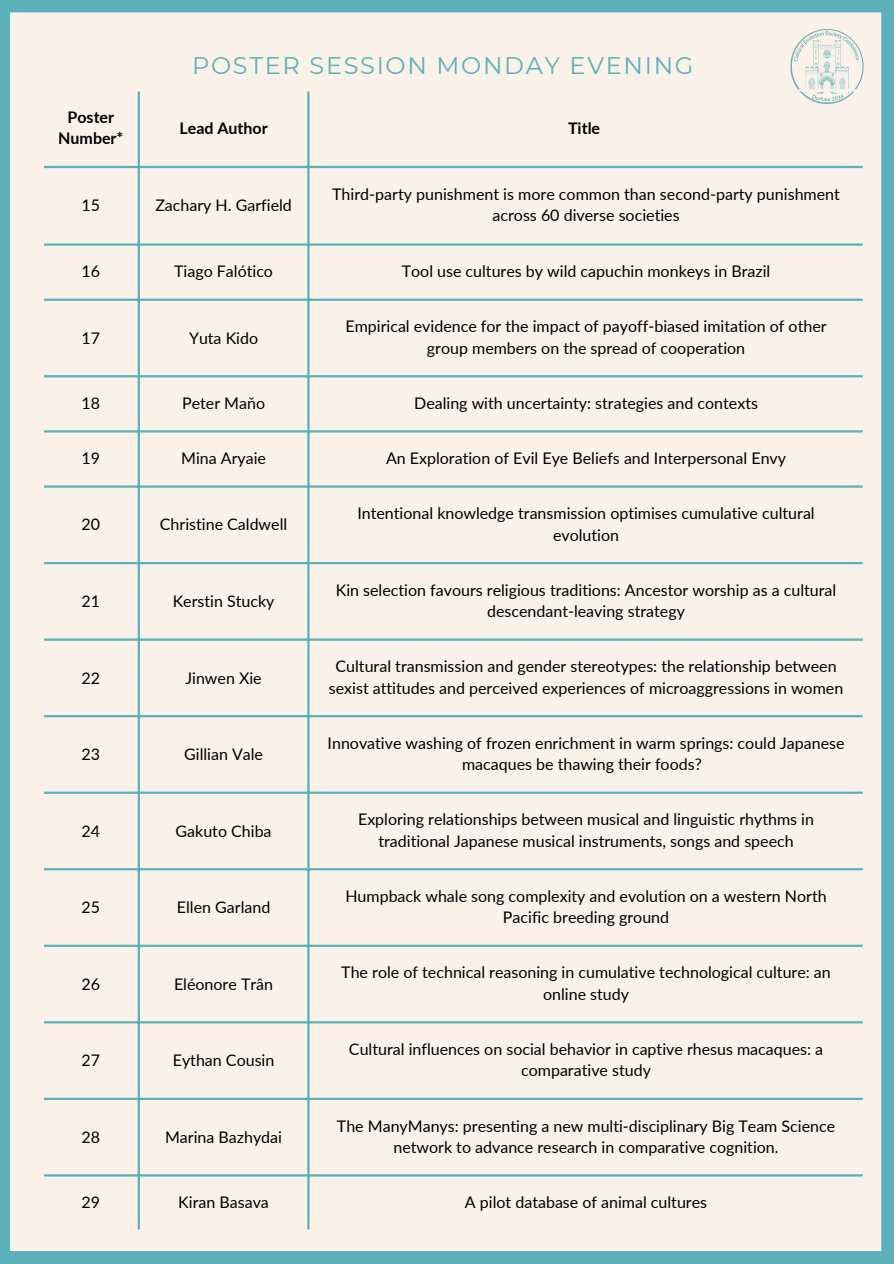
<style>
.page{position:relative;width:894px;height:1264px;background:#fff}
.page>*{position:absolute;margin:0;border:0;box-sizing:border-box;transform-origin:0 0}
.t1{font:24px "Montserrat";letter-spacing:.07em;color:#5bb0b9}
.t2{font:16.05px/21.3px "Lato";color:#000;text-align:center}
.t3{font:700 16.05px/21.3px "Lato";color:#000;text-align:center}
</style>
<div class="page">
<div style="left:0;top:0;width:893px;height:1263px;background:#faf2e9"></div>
<img style="left:789px;top:29px;width:75px;height:74px">
<hr style="left:42px;top:92px;width:2px;height:1137px;background:#faf2e9">
<hr style="left:862px;top:92px;width:2px;height:1137px;background:#faf2e9">
<hr style="left:42px;top:89px;width:822px;height:3px;background:#faf2e9">
<hr style="left:42px;top:1229px;width:822px;height:2px;background:#faf2e9">
<hr style="left:138px;top:92px;width:2px;height:1137px;background:#5bb0b9">
<hr style="left:307px;top:92px;width:2px;height:1137px;background:#5bb0b9">
<hr style="left:44px;top:166px;width:818px;height:2px;background:#5bb0b9">
<hr style="left:44px;top:243px;width:818px;height:3px;background:#5bb0b9">
<hr style="left:44px;top:298px;width:818px;height:3px;background:#5bb0b9">
<hr style="left:44px;top:375px;width:818px;height:2px;background:#5bb0b9">
<hr style="left:44px;top:430px;width:818px;height:2px;background:#5bb0b9">
<hr style="left:44px;top:485px;width:818px;height:2px;background:#5bb0b9">
<hr style="left:44px;top:562px;width:818px;height:2px;background:#5bb0b9">
<hr style="left:44px;top:638px;width:818px;height:2px;background:#5bb0b9">
<hr style="left:44px;top:715px;width:818px;height:2px;background:#5bb0b9">
<hr style="left:44px;top:791px;width:818px;height:2px;background:#5bb0b9">
<hr style="left:44px;top:868px;width:818px;height:2px;background:#5bb0b9">
<hr style="left:44px;top:944px;width:818px;height:2px;background:#5bb0b9">
<hr style="left:44px;top:1021px;width:818px;height:2px;background:#5bb0b9">
<hr style="left:44px;top:1097px;width:818px;height:2px;background:#5bb0b9">
<hr style="left:44px;top:1174px;width:818px;height:2px;background:#5bb0b9">
<p class="t1" style="left:192px;top:51px;width:502px">POSTER SESSION MONDAY EVENING</p>
<p class="t3" style="left:58px;top:106px;width:67px">Poster<br>Number*</p>
<p class="t3" style="left:179px;top:117px;width:90px">Lead Author</p>
<p class="t3" style="left:568px;top:117px;width:34px">Title</p>
<p class="t2" style="left:81px;top:194px;width:20px">15</p>
<p class="t2" style="left:155px;top:194px;width:138px">Zachary H. Garfield</p>
<p class="t2" style="left:332px;top:183px;width:509px">Third-party punishment is more common than second-party punishment across 60 diverse societies</p>
<p class="t2" style="left:81px;top:260px;width:20px">16</p>
<p class="t2" style="left:174px;top:260px;width:100px">Tiago Falótico</p>
<p class="t2" style="left:401px;top:260px;width:370px">Tool use cultures by wild capuchin monkeys in Brazil</p>
<p class="t2" style="left:81px;top:327px;width:20px">17</p>
<p class="t2" style="left:189px;top:327px;width:71px">Yuta Kido</p>
<p class="t2" style="left:345px;top:315px;width:482px">Empirical evidence for the impact of payoff-biased imitation of other group members on the spread of cooperation</p>
<p class="t2" style="left:81px;top:392px;width:20px">18</p>
<p class="t2" style="left:182px;top:392px;width:84px">Peter Maňo</p>
<p class="t2" style="left:414px;top:392px;width:345px">Dealing with uncertainty: strategies and contexts</p>
<p class="t2" style="left:81px;top:447px;width:20px">19</p>
<p class="t2" style="left:181px;top:447px;width:86px">Mina Aryaie</p>
<p class="t2" style="left:386px;top:447px;width:401px">An Exploration of Evil Eye Beliefs and Interpersonal Envy</p>
<p class="t2" style="left:81px;top:513px;width:20px">20</p>
<p class="t2" style="left:160px;top:513px;width:129px">Christine Caldwell</p>
<p class="t2" style="left:357px;top:502px;width:459px">Intentional knowledge transmission optimises cumulative cultural evolution</p>
<p class="t2" style="left:81px;top:590px;width:20px">21</p>
<p class="t2" style="left:173px;top:590px;width:103px">Kerstin Stucky</p>
<p class="t2" style="left:336px;top:579px;width:502px">Kin selection favours religious traditions: Ancestor worship as a cultural descendant-leaving strategy</p>
<p class="t2" style="left:81px;top:666px;width:20px">22</p>
<p class="t2" style="left:185px;top:666px;width:78px">Jinwen Xie</p>
<p class="t2" style="left:329px;top:655px;width:515px">Cultural transmission and gender stereotypes: the relationship between sexist attitudes and perceived experiences of microaggressions in women</p>
<p class="t2" style="left:81px;top:743px;width:20px">23</p>
<p class="t2" style="left:184px;top:743px;width:80px">Gillian Vale</p>
<p class="t2" style="left:327px;top:732px;width:518px">Innovative washing of frozen enrichment in warm springs: could Japanese macaques be thawing their foods?</p>
<p class="t2" style="left:81px;top:819px;width:20px">24</p>
<p class="t2" style="left:175px;top:819px;width:97px">Gakuto Chiba</p>
<p class="t2" style="left:358px;top:808px;width:457px">Exploring relationships between musical and linguistic rhythms in traditional Japanese musical instruments, songs and speech</p>
<p class="t2" style="left:81px;top:896px;width:20px">25</p>
<p class="t2" style="left:177px;top:896px;width:95px">Ellen Garland</p>
<p class="t2" style="left:345px;top:885px;width:482px">Humpback whale song complexity and evolution on a western North<br>Pacific breeding ground</p>
<p class="t2" style="left:81px;top:972px;width:20px">26</p>
<p class="t2" style="left:174px;top:972px;width:101px">Eléonore Trân</p>
<p class="t2" style="left:341px;top:961px;width:491px">The role of technical reasoning in cumulative technological culture: an online study</p>
<p class="t2" style="left:81px;top:1049px;width:20px">27</p>
<p class="t2" style="left:173px;top:1049px;width:103px">Eythan Cousin</p>
<p class="t2" style="left:349px;top:1038px;width:475px">Cultural influences on social behavior in captive rhesus macaques: a comparative study</p>
<p class="t2" style="left:81px;top:1125px;width:20px">28</p>
<p class="t2" style="left:165px;top:1125px;width:118px">Marina Bazhydai</p>
<p class="t2" style="left:337px;top:1114px;width:499px">The ManyManys: presenting a new multi-disciplinary Big Team Science network to advance research in comparative cognition.</p>
<p class="t2" style="left:81px;top:1191px;width:20px">29</p>
<p class="t2" style="left:178px;top:1191px;width:92px">Kiran Basava</p>
<p class="t2" style="left:465px;top:1191px;width:244px">A pilot database of animal cultures</p>
</div>
